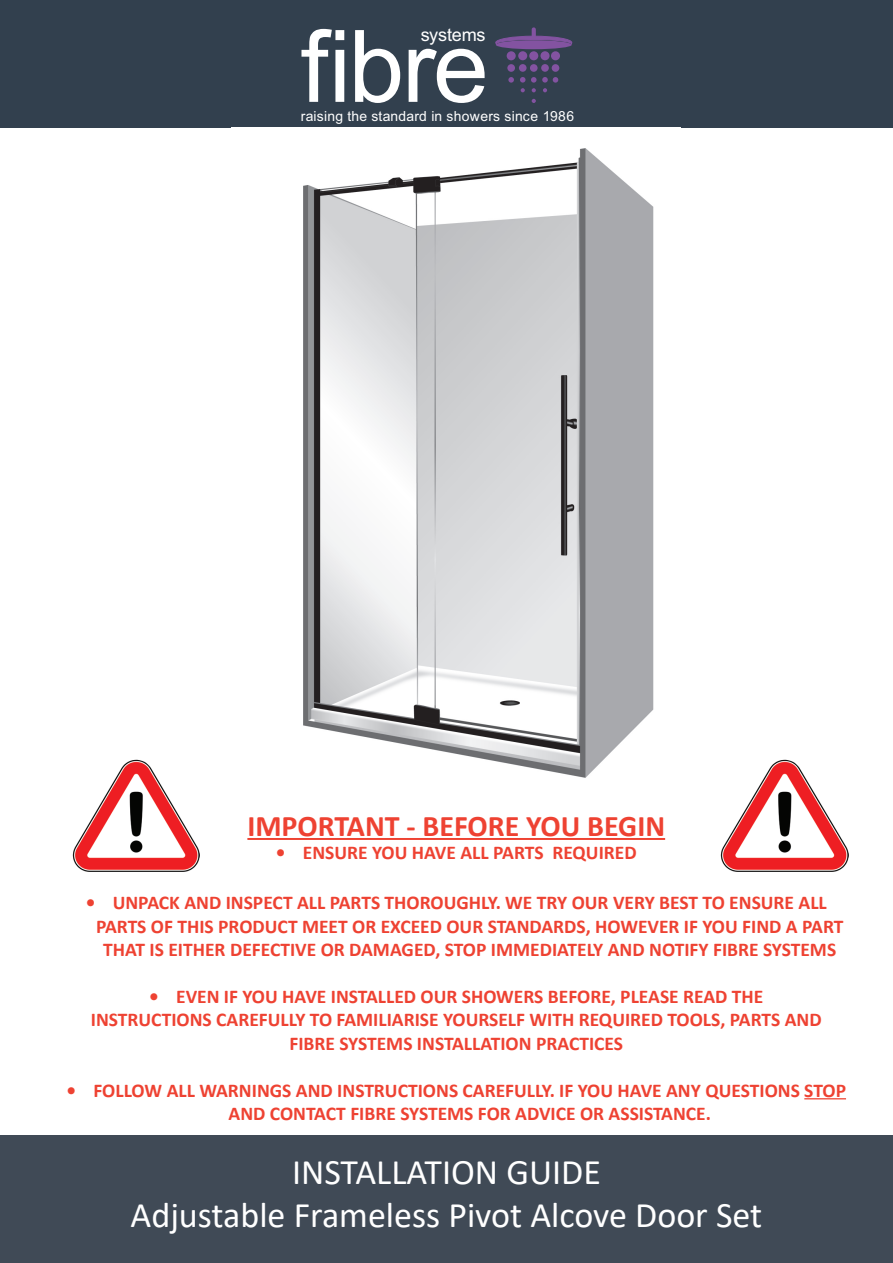
<style>
.page{position:relative;width:893px;height:1263px;background:#fff}
.page>*{position:absolute;margin:0;border:0;box-sizing:border-box;transform-origin:0 0}
.t1{font:100.2px "Arial";letter-spacing:-.025em;color:#fff}
.t2{font:36px "Calibri";color:#fff}
.t3{font:700 30px "Calibri";color:#ee4232}
.t4{font:700 19.5px/23.4px "Calibri";color:#ee4232}
.t5{font:18.15px "Arial";letter-spacing:-.01em;color:#fff}
.t6{font:13.95px "Arial";letter-spacing:.015em;color:#fff}
</style>
<div class="page">
<div style="left:0;top:0;width:893px;height:128px;background:#32404e"></div>
<div style="left:0;top:1135px;width:893px;height:128px;background:#404a56"></div>
<div style="left:529px;top:51px;width:9px;height:9px;background:#8353a1;border-radius:50%"></div>
<div style="left:551px;top:51px;width:9px;height:9px;background:#8353a1;border-radius:50%"></div>
<div style="left:507px;top:51px;width:9px;height:9px;background:#8353a1;border-radius:50%"></div>
<div style="left:507px;top:64px;width:8px;height:8px;background:#8353a1;border-radius:50%"></div>
<div style="left:530px;top:64px;width:8px;height:8px;background:#8353a1;border-radius:50%"></div>
<div style="left:552px;top:64px;width:7px;height:8px;background:#8353a1;border-radius:50%"></div>
<svg style="left:508px;top:77px;width:6px;height:6px"></svg>
<svg style="left:532px;top:99px;width:4px;height:4px"></svg>
<div style="left:518px;top:51px;width:9px;height:9px;background:#8353a1;border-radius:50%"></div>
<div style="left:519px;top:64px;width:8px;height:8px;background:#8353a1;border-radius:50%"></div>
<svg style="left:520px;top:77px;width:5px;height:15px"></svg>
<div style="left:540px;top:51px;width:9px;height:9px;background:#8353a1;border-radius:50%"></div>
<div style="left:541px;top:64px;width:8px;height:8px;background:#8353a1;border-radius:50%"></div>
<svg style="left:531px;top:77px;width:27px;height:15px"></svg>
<div style="left:496px;top:40px;width:76px;height:9px;background:#8353a1;border-radius:50%"></div>
<svg style="left:496px;top:29px;width:76px;height:15px"></svg>
<img style="left:303px;top:148px;width:351px;height:630px">
<hr style="left:247px;top:838px;width:418px;height:2px;background:#ee4232">
<hr style="left:804px;top:1098px;width:42px;height:1px;background:#ee4232">
<img style="left:72px;top:759px;width:128px;height:113px">
<img style="left:721px;top:759px;width:127px;height:113px">
<p class="t5" style="left:421px;top:22px;width:66px">systems</p>
<p class="t1" style="left:301px;top:-2px;width:190px">fibre</p>
<p class="t6" style="left:301px;top:106px;width:275px">raising the standard in showers since 1986</p>
<p class="t3" style="left:247px;top:804px;width:419px">IMPORTANT - BEFORE YOU BEGIN</p>
<p class="t4" style="left:276px;top:840px;width:362px">• ENSURE YOU HAVE ALL PARTS REQUIRED</p>
<p class="t4" style="left:86px;top:891px;width:743px">• UNPACK AND INSPECT ALL PARTS THOROUGHLY. WE TRY OUR VERY BEST TO ENSURE ALL</p>
<p class="t4" style="left:96px;top:914px;width:749px">PARTS OF THIS PRODUCT MEET OR EXCEED OUR STANDARDS, HOWEVER IF YOU FIND A PART</p>
<p class="t4" style="left:103px;top:938px;width:734px">THAT IS EITHER DEFECTIVE OR DAMAGED, STOP IMMEDIATELY AND NOTIFY FIBRE SYSTEMS</p>
<p class="t4" style="left:149px;top:984px;width:616px">• EVEN IF YOU HAVE INSTALLED OUR SHOWERS BEFORE, PLEASE READ THE</p>
<p class="t4" style="left:91px;top:1008px;width:732px">INSTRUCTIONS CAREFULLY TO FAMILIARISE YOURSELF WITH REQUIRED TOOLS, PARTS AND</p>
<p class="t4" style="left:289px;top:1031px;width:335px">FIBRE SYSTEMS INSTALLATION PRACTICES</p>
<p class="t4" style="left:229px;top:1078px;width:619px;text-indent:-162px">• FOLLOW ALL WARNINGS AND INSTRUCTIONS CAREFULLY. IF YOU HAVE ANY QUESTIONS STOP<br>AND CONTACT FIBRE SYSTEMS FOR ADVICE OR ASSISTANCE.</p>
<p class="t2" style="left:292px;top:1147px;width:310px">INSTALLATION GUIDE</p>
<p class="t2" style="left:131px;top:1190px;width:633px">Adjustable Frameless Pivot Alcove Door Set</p>
</div>
